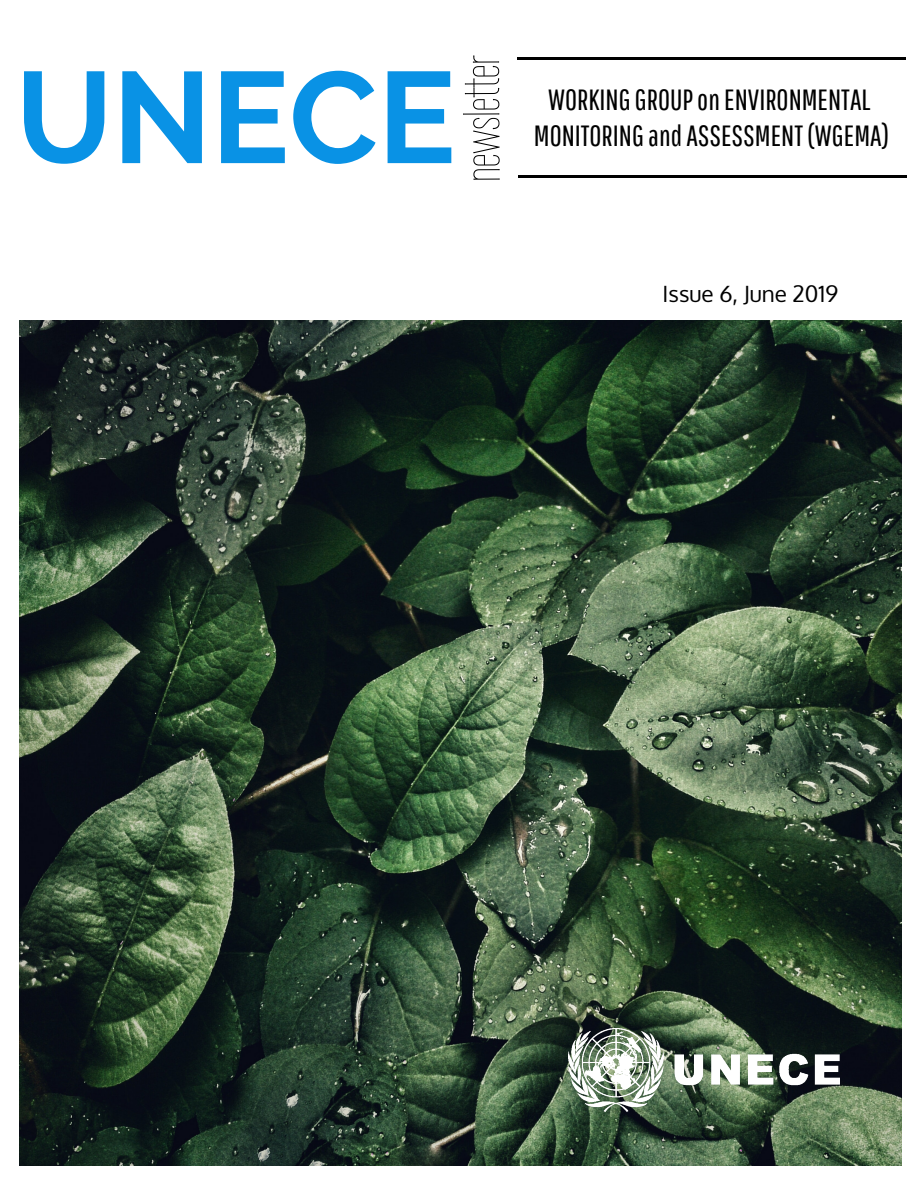
<style>
.page{position:relative;width:918px;height:1188px;background:#fff}
.page>*{position:absolute;margin:0;border:0;box-sizing:border-box;transform-origin:0 0}
.t1{font:700 129.3px "Raleway";color:#0992e5}
.t2{font:50.55px "Wire One";letter-spacing:-.005em;color:#000}
.t3{font:29.25px/36px "Pathway Gothic One";color:#000;text-align:center}
.t4{font:22.5px "Oxygen";color:#000}
</style>
<div class="page">
<img style="left:19px;top:321px;width:882px;height:845px">
<hr style="left:518px;top:57px;width:388px;height:3px;background:#000">
<hr style="left:519px;top:175px;width:388px;height:3px;background:#000">
<img style="left:568px;top:1028px;width:271px;height:84px">
<h1 class="t1" style="left:16px;top:44px;width:442px">UNECE</h1>
<h2 class="t2" style="left:454px;top:182px;width:128px;rotate:-90deg">newsletter</h2>
<p class="t3" style="left:534px;top:81px;width:357px">WORKING GROUP on ENVIRONMENTAL<br>MONITORING and ASSESSMENT (WGEMA)</p>
<p class="t4" style="left:663px;top:278px;width:177px">Issue 6, June 2019</p>
</div>
